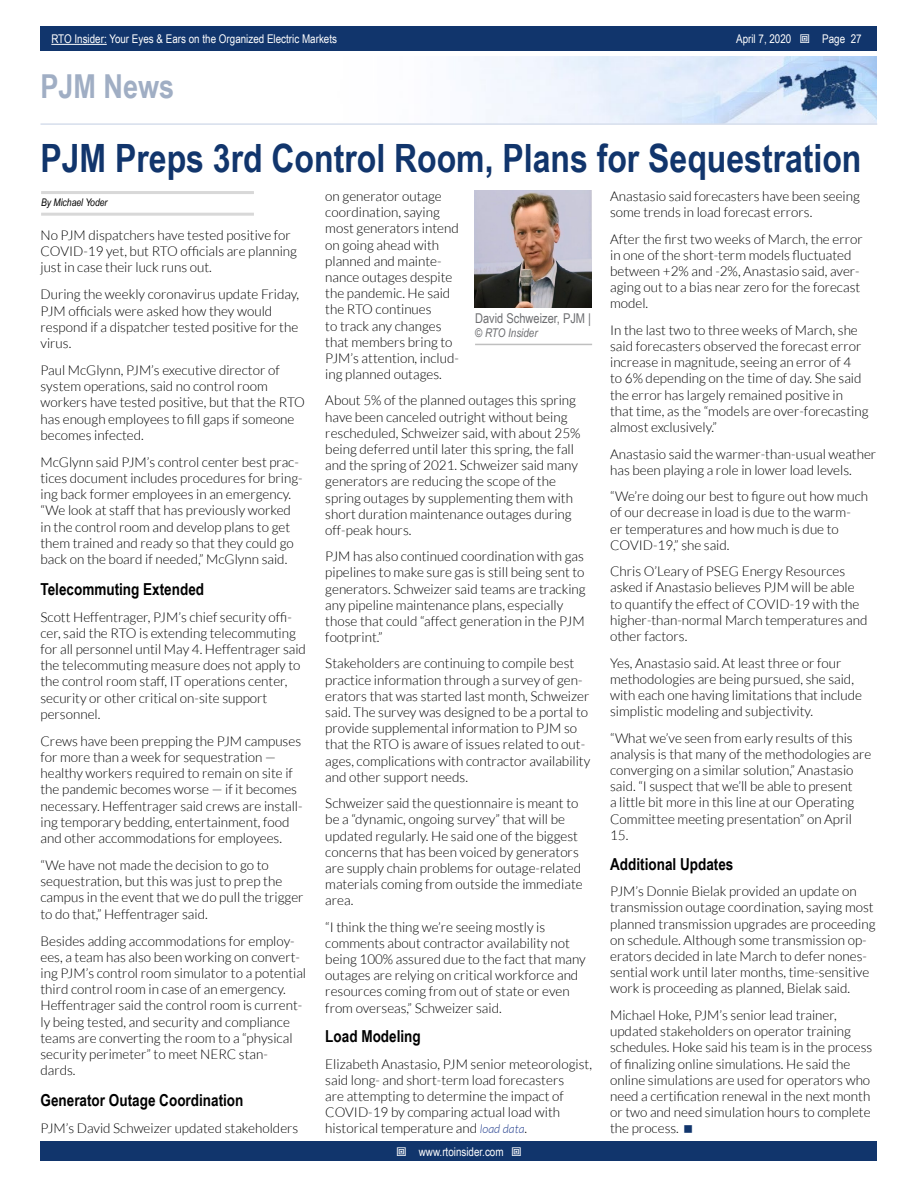
<style>
.page{position:relative;width:918px;height:1188px;background:#fff}
.page>*{position:absolute;margin:0;border:0;box-sizing:border-box;transform-origin:0 0}
.t1{font:700 39px "Arial Narrow";color:#11356c}
.t2{font:700 33px "Arial Narrow";color:#a0aec4}
.t3{font:700 16.5px "Arial Narrow";color:#000}
.t4{font:300 13.5px/16.2px "Lato";color:#000}
.t5{font:13.5px "Arial Narrow";color:#6d6e71}
.t6{font:12px "Arial Narrow";color:#fff}
.t7{font:italic 12px "Arial Narrow";color:#6d6e71}
.t8{font:italic 10.5px "Arial Narrow";color:#000}
.s1{font-style:italic;font-size:12px;color:#25408f}
</style>
<div class="page">
<div style="left:41px;top:1142px;width:836px;height:19px;background:#11356c"></div>
<div style="left:41px;top:27px;width:836px;height:24px;background:#11356c"></div>
<hr style="left:51px;top:44px;width:56px;height:1px;background:#fff">
<img style="left:474px;top:56px;width:403px;height:67px">
<hr style="left:40px;top:123px;width:837px;height:2px;background:#d6deec">
<hr style="left:41px;top:191px;width:213px;height:3px;background:#d8d8d8">
<hr style="left:41px;top:213px;width:213px;height:3px;background:#d8d8d8">
<img style="left:475px;top:190px;width:117px;height:117px">
<hr style="left:475px;top:344px;width:117px;height:1px;background:#bfbfbf">
<p class="t6" style="left:51px;top:30px;width:287px">RTO Insider: Your Eyes &amp; Ears on the Organized Electric Markets</p>
<p class="t6" style="left:736px;top:30px;width:57px">April 7, 2020</p>
<p class="t6" style="left:822px;top:30px;width:41px">Page 27</p>
<h2 class="t2" style="left:40px;top:61px;width:135px">PJM News</h2>
<h1 class="t1" style="left:40px;top:129px;width:823px">PJM Preps 3rd Control Room, Plans for Sequestration</h1>
<p class="t8" style="left:41px;top:195px;width:68px">By Michael Yoder</p>
<p class="t4" style="left:610px;top:188px;width:251px">Anastasio said forecasters have been seeing some trends in load forecast errors.</p>
<p class="t4" style="left:610px;top:231px;width:254px">After the first two weeks of March, the error in one of the short-term models fluctuated between +2% and -2%, Anastasio said, aver&shy;aging out to a bias near zero for the forecast model.</p>
<p class="t4" style="left:610px;top:322px;width:260px">In the last two to three weeks of March, she said forecasters observed the forecast error increase in magnitude, seeing an error of 4<br>to 6% depending on the time of day. She said the error has largely remained positive in that time, as the “models are over-forecasting almost exclusively.”</p>
<p class="t4" style="left:610px;top:446px;width:268px">Anastasio said the warmer-than-usual weather has been playing a role in lower load levels.</p>
<p class="t4" style="left:610px;top:488px;width:260px">“We’re doing our best to figure out how much of our decrease in load is due to the warm-<br>er temperatures and how much is due to COVID-19,” she said.</p>
<p class="t4" style="left:610px;top:563px;width:259px">Chris O’Leary of PSEG Energy Resources asked if Anastasio believes PJM will be able to quantify the effect of COVID-19 with the higher-than-normal March temperatures and other factors.</p>
<p class="t4" style="left:610px;top:655px;width:253px">Yes, Anastasio said. At least three or four methodologies are being pursued, she said, with each one having limitations that include simplistic modeling and subjectivity.</p>
<p class="t4" style="left:610px;top:730px;width:263px">“What we’ve seen from early results of this analysis is that many of the methodologies are converging on a similar solution,” Anastasio said. “I suspect that we’ll be able to present<br>a little bit more in this line at our Operating Committee meeting presentation” on April 15.</p>
<p class="t3" style="left:610px;top:852px;width:125px">Additional Updates</p>
<p class="t4" style="left:610px;top:883px;width:267px">PJM’s Donnie Bielak provided an update on transmission outage coordination, saying most planned transmission upgrades are proceeding on schedule. Although some transmission op&shy;erators decided in late March to defer nones&shy;sential work until later months, time-sensitive work is proceeding as planned, Bielak said.</p>
<p class="t4" style="left:610px;top:1007px;width:264px">Michael Hoke, PJM’s senior lead trainer, updated stakeholders on operator training schedules. Hoke said his team is in the process of finalizing online simulations. He said the online simulations are used for operators who need a certification renewal in the next month or two and need simulation hours to complete the process.</p>
<p class="t4" style="left:325px;top:188px;width:135px">on generator outage coordination, saying most generators intend on going ahead with planned and mainte&shy;nance outages despite the pandemic. He said the RTO continues<br>to track any changes that members bring to<br>PJM’s attention, includ&shy;ing planned outages.</p>
<p class="t4" style="left:325px;top:393px;width:257px">About 5% of the planned outages this spring have been canceled outright without being rescheduled, Schweizer said, with about 25% being deferred until later this spring, the fall and the spring of 2021. Schweizer said many generators are reducing the scope of the spring outages by supplementing them with short duration maintenance outages during off-peak hours.</p>
<p class="t4" style="left:325px;top:548px;width:262px">PJM has also continued coordination with gas pipelines to make sure gas is still being sent to generators. Schweizer said teams are tracking any pipeline maintenance plans, especially those that could “affect generation in the PJM footprint.”</p>
<p class="t4" style="left:325px;top:656px;width:267px">Stakeholders are continuing to compile best practice information through a survey of gen&shy;erators that was started last month, Schweizer said. The survey was designed to be a portal to provide supplemental information to PJM so that the RTO is aware of issues related to out&shy;ages, complications with contractor availability and other support needs.</p>
<p class="t4" style="left:325px;top:795px;width:259px">Schweizer said the questionnaire is meant to be a “dynamic, ongoing survey” that will be updated regularly. He said one of the biggest concerns that has been voiced by generators are supply chain problems for outage-related materials coming from outside the immediate area.</p>
<p class="t4" style="left:325px;top:919px;width:262px">“I think the thing we’re seeing mostly is comments about contractor availability not being 100% assured due to the fact that many outages are relying on critical workforce and resources coming from out of state or even from overseas,” Schweizer said.</p>
<p class="t3" style="left:325px;top:1024px;width:97px">Load Modeling</p>
<p class="t4" style="left:325px;top:1056px;width:268px">Elizabeth Anastasio, PJM senior meteorologist, said long- and short-term load forecasters<br>are attempting to determine the impact of COVID-19 by comparing actual load with historical temperature and <span class="s1">load data</span>.</p>
<p class="t4" style="left:40px;top:227px;width:258px">No PJM dispatchers have tested positive for<br>COVID-19 yet, but RTO officials are planning just in case their luck runs out.</p>
<p class="t4" style="left:40px;top:286px;width:260px">During the weekly coronavirus update Friday, PJM officials were asked how they would respond if a dispatcher tested positive for the virus.</p>
<p class="t4" style="left:40px;top:362px;width:266px">Paul McGlynn, PJM’s executive director of system operations, said no control room workers have tested positive, but that the RTO has enough employees to fill gaps if someone becomes infected.</p>
<p class="t4" style="left:40px;top:454px;width:264px">McGlynn said PJM’s control center best prac&shy;tices document includes procedures for bring&shy;ing back former employees in an emergency. “We look at staff that has previously worked in the control room and develop plans to get them trained and ready so that they could go back on the board if needed,” McGlynn said.</p>
<p class="t3" style="left:40px;top:576px;width:165px">Telecommuting Extended</p>
<p class="t4" style="left:40px;top:609px;width:267px">Scott Heffentrager, PJM’s chief security offi&shy;cer, said the RTO is extending telecommuting for all personnel until May 4. Heffentrager said the telecommuting measure does not apply to the control room staff, IT operations center, security or other critical on-site support personnel.</p>
<p class="t4" style="left:40px;top:733px;width:264px">Crews have been prepping the PJM campuses for more than a week for sequestration — healthy workers required to remain on site if the pandemic becomes worse — if it becomes necessary. Heffentrager said crews are install&shy;ing temporary bedding, entertainment, food and other accommodations for employees.</p>
<p class="t4" style="left:40px;top:857px;width:265px">“We have not made the decision to go to sequestration, but this was just to prep the campus in the event that we do pull the trigger to do that,” Heffentrager said.</p>
<p class="t4" style="left:40px;top:933px;width:267px">Besides adding accommodations for employ&shy;ees, a team has also been working on convert&shy;ing PJM’s control room simulator to a potential third control room in case of an emergency.<br>Heffentrager said the control room is current&shy;ly being tested, and security and compliance teams are converting the room to a “physical security perimeter” to meet NERC stan&shy;dards.</p>
<p class="t3" style="left:40px;top:1087px;width:204px">Generator Outage Coordination</p>
<p class="t4" style="left:40px;top:1120px;width:259px">PJM’s David Schweizer updated stakeholders</p>
<p class="t5" style="left:475px;top:308px;width:118px">David Schweizer, PJM |</p>
<p class="t7" style="left:475px;top:324px;width:64px">© RTO Insider</p>
<p class="t6" style="left:419px;top:1143px;width:86px">www.rtoinsider.com</p>
</div>
